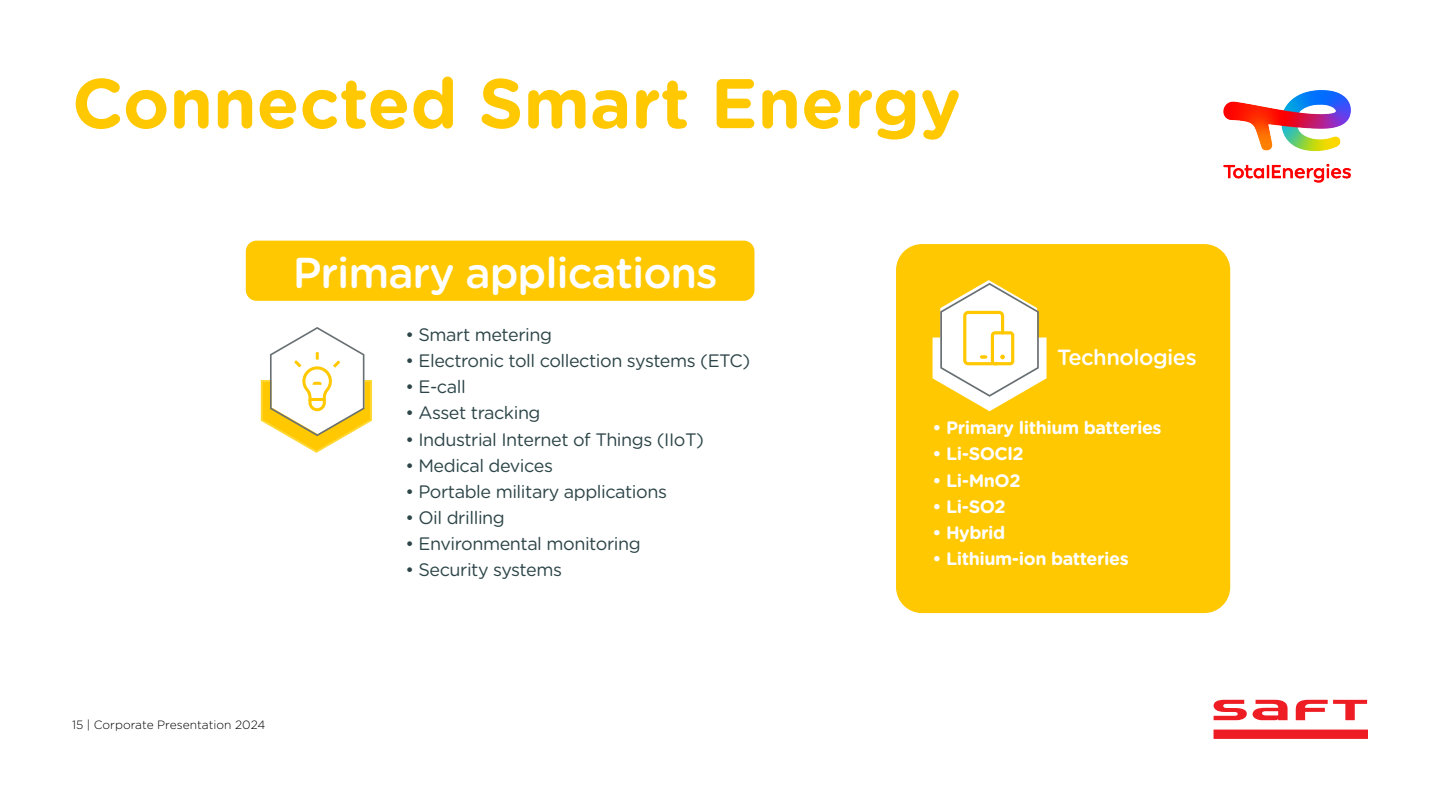
<style>
.page{position:relative;width:1440px;height:811px;background:#fff}
.page>*{position:absolute;margin:0;border:0;box-sizing:border-box;transform-origin:0 0}
.t1{font:700 70px "Gotham Rounded";color:#ffc800}
.t2{font:500 43.2px "Gotham Rounded";letter-spacing:-.025em;color:#fff}
.t3{font:500 22px "Gotham Rounded";letter-spacing:-.025em;color:#fff}
.t4{font:18px "Gotham Rounded";letter-spacing:-.025em;color:#2d4548}
.t5{font:700 18px "Gotham Rounded";letter-spacing:-.025em;color:#fff}
.t6{font:300 12px "Gotham Rounded";color:#000}
</style>
<div class="page">
<svg style="left:1214px;top:699px;width:154px;height:39px"></svg>
<img style="left:1223px;top:90px;width:128px;height:93px">
<svg style="left:260px;top:327px;width:112px;height:126px"></svg>
<div style="left:896px;top:244px;width:334px;height:368px;background:#ffc800;border-radius:26px"></div>
<svg style="left:933px;top:280px;width:114px;height:131px"></svg>
<div style="left:246px;top:240px;width:508px;height:60px;background:#ffc800;border-radius:11px"></div>
<p class="t1" style="left:72px;top:52px;width:891px">Connected Smart Energy</p>
<p class="t2" style="left:293px;top:242px;width:427px">Primary applications</p>
<p class="t4" style="left:405px;top:322px;width:148px">• Smart metering</p>
<p class="t4" style="left:405px;top:348px;width:346px">• Electronic toll collection systems (ETC)</p>
<p class="t4" style="left:405px;top:374px;width:62px">• E-call</p>
<p class="t4" style="left:405px;top:400px;width:137px">• Asset tracking</p>
<p class="t4" style="left:405px;top:426px;width:300px">• Industrial Internet of Things (IIoT)</p>
<p class="t4" style="left:405px;top:452px;width:149px">• Medical devices</p>
<p class="t4" style="left:405px;top:478px;width:263px">• Portable military applications</p>
<p class="t4" style="left:405px;top:504px;width:101px">• Oil drilling</p>
<p class="t4" style="left:405px;top:530px;width:237px">• Environmental monitoring</p>
<p class="t4" style="left:405px;top:556px;width:158px">• Security systems</p>
<p class="t6" style="left:72px;top:716px;width:195px">15 | Corporate Presentation 2024</p>
<p class="t3" style="left:1057px;top:341px;width:141px">Technologies</p>
<p class="t5" style="left:933px;top:414px;width:231px">• Primary lithium batteries</p>
<p class="t5" style="left:933px;top:440px;width:93px">• Li-SOCl2</p>
<p class="t5" style="left:933px;top:466px;width:90px">• Li-MnO2</p>
<p class="t5" style="left:933px;top:492px;width:75px">• Li-SO2</p>
<p class="t5" style="left:933px;top:518px;width:74px">• Hybrid</p>
<p class="t5" style="left:933px;top:544px;width:198px">• Lithium-ion batteries</p>
</div>
